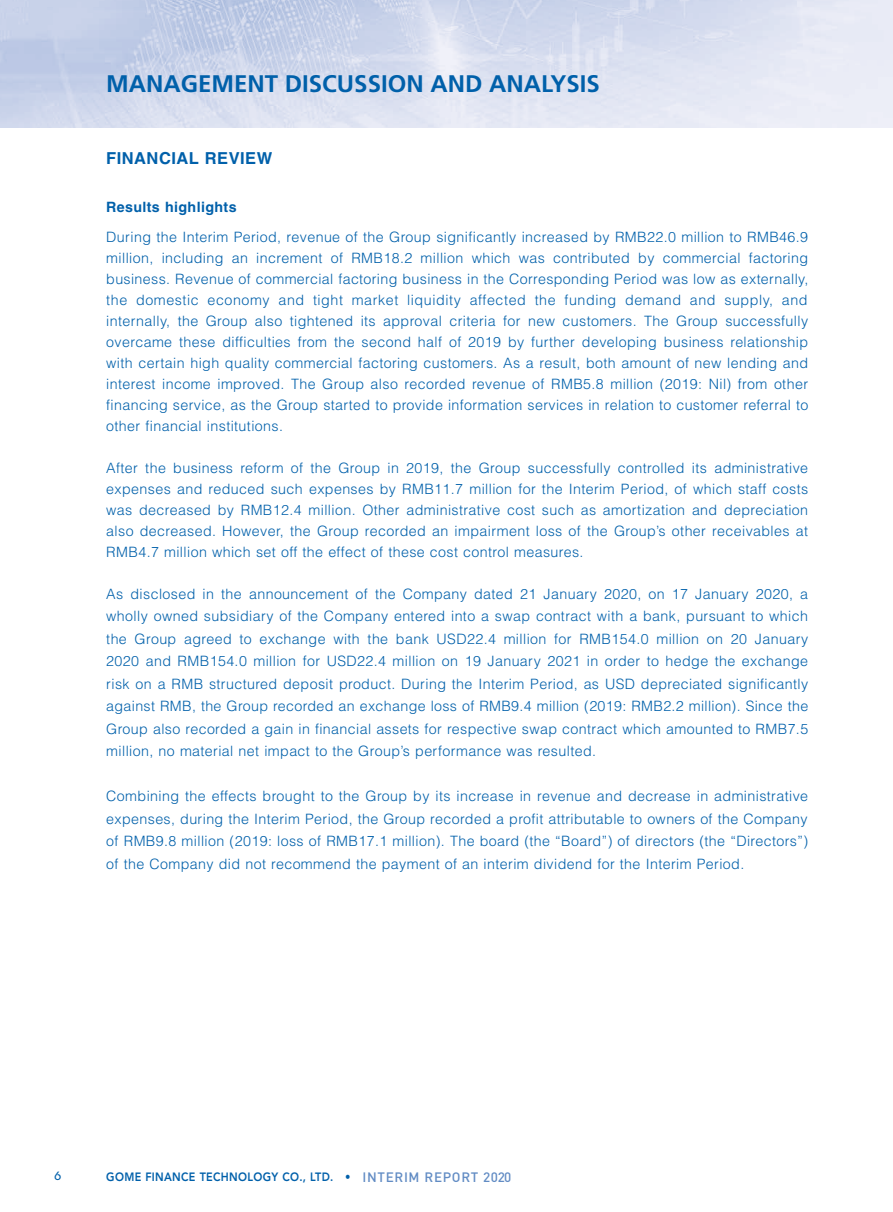
<style>
.page{position:relative;width:893px;height:1212px;background:#fff}
.page>*{position:absolute;margin:0;border:0;box-sizing:border-box;transform-origin:0 0}
.t1{font:700 24px "Frutiger LT Std";color:#0060aa}
._01_H1{font:700 16.5px "Helvetica LT Std";letter-spacing:.03em;color:#0060aa}
._00_txt{font:300 14.25px/21px "Helvetica LT Std";letter-spacing:.03em;color:#0060aa;text-align:justify}
._02_H2{font:700 14.25px "Helvetica LT Std";letter-spacing:.03em;color:#0060aa}
.t2{font:800 12px "Avenir LT Std";letter-spacing:.03em;color:#0060aa;scale:.9 1}
.t3{font:500 12px "Bauhaus Std";color:#0060aa}
.s1{font-family:"Frutiger LT Std";font-weight:300}
.s2{font-family:"DIN Pro";font-weight:500;font-size:13.5px;color:#628cc4}
</style>
<div class="page">
<img style="left:0;top:0;width:893px;height:128px">
<h1 class="t1" style="left:106px;top:70px;width:495px">MANAGEMENT DISCUSSION AND ANALYSIS</h1>
<p class="_01_H1" style="left:106px;top:148px;width:167px">FINANCIAL REVIEW</p>
<p class="_02_H2" style="left:106px;top:198px;width:132px">Results highlights</p>
<p class="_00_txt" style="left:106px;top:226px;width:703px">During the Interim Period, revenue of the Group significantly increased by RMB22.0 million to RMB46.9 million, including an increment of RMB18.2 million which was contributed by commercial factoring business. Revenue of commercial factoring business in the Corresponding Period was low as externally, the domestic economy and tight market liquidity affected the funding demand and supply, and internally, the Group also tightened its approval criteria for new customers. The Group successfully overcame these difficulties from the second half of 2019 by further developing business relationship with certain high quality commercial factoring customers. As a result, both amount of new lending and interest income improved. The Group also recorded revenue of RMB5.8 million (2019: Nil) from other financing service, as the Group started to provide information services in relation to customer referral to other financial institutions.</p>
<p class="_00_txt" style="left:106px;top:457px;width:703px">After the business reform of the Group in 2019, the Group successfully controlled its administrative expenses and reduced such expenses by RMB11.7 million for the Interim Period, of which staff costs was decreased by RMB12.4 million. Other administrative cost such as amortization and depreciation also decreased. However, the Group recorded an impairment loss of the Group’s other receivables at RMB4.7 million which set off the effect of these cost control measures.</p>
<p class="_00_txt" style="left:106px;top:582px;width:703px;line-height:22.5px">As disclosed in the announcement of the Company dated 21 January 2020, on 17 January 2020, a wholly owned subsidiary of the Company entered into a swap contract with a bank, pursuant to which the Group agreed to exchange with the bank USD22.4 million for RMB154.0 million on 20 January 2020 and RMB154.0 million for USD22.4 million on 19 January 2021 in order to hedge the exchange risk on a RMB structured deposit product. During the Interim Period, as USD depreciated significantly against RMB, the Group recorded an exchange loss of RMB9.4 million (2019: RMB2.2 million). Since the Group also recorded a gain in financial assets for respective swap contract which amounted to RMB7.5 million, no material net impact to the Group’s performance was resulted.</p>
<p class="_00_txt" style="left:106px;top:785px;width:703px;line-height:22.5px">Combining the effects brought to the Group by its increase in revenue and decrease in administrative expenses, during the Interim Period, the Group recorded a profit attributable to owners of the Company of RMB9.8 million (2019: loss of RMB17.1 million). The board (the “Board”) of directors (the “Directors”) of the Company did not recommend the payment of an interim dividend for the Interim Period.</p>
<p class="t3" style="left:54px;top:1169px;width:8px">6</p>
<p class="t2" style="left:106px;top:1169px;width:452px">GOME FINANCE TECHNOLOGY CO., LTD. <span class="s1">•</span> <span class="s2">INTERIM REPORT 2020</span></p>
</div>
